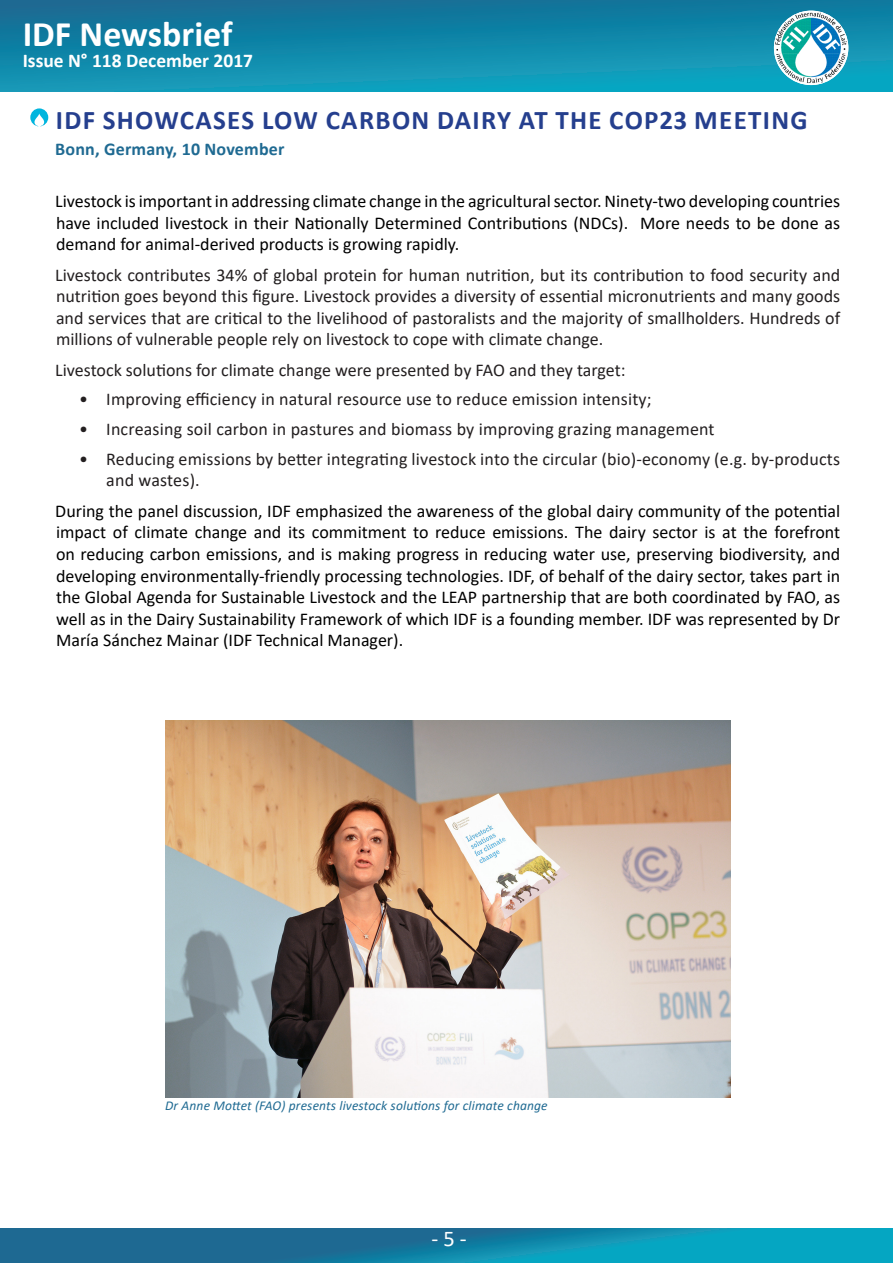
<style>
.page{position:relative;width:893px;height:1263px;background:#fff}
.page>*{position:absolute;margin:0;border:0;box-sizing:border-box;transform-origin:0 0}
.t1{font:700 36px "Calibri";color:#fff}
.Headings{font:700 27px "Calibri";letter-spacing:.05em;color:#253f8e}
.t2{font:22.5px "Calibri";color:#fff}
.t3{font:700 19.5px "Calibri";color:#fff}
.t4{font:18px/21.6px "Calibri";color:#000;text-align:justify}
.t5{font:18px/21.6px "Calibri";letter-spacing:.01em;color:#231f20;text-align:justify}
.eventi_titoli_in_blu{font:700 18px "Calibri";letter-spacing:.01em;color:#1f6a92}
.leggende{font:italic 13.5px "Calibri";letter-spacing:.01em;color:#1f6a92}
</style>
<div class="page">
<div style="left:0;top:0;width:893px;height:92px;background:linear-gradient(to bottom,#126e95,#10a2bf)"></div>
<img style="left:774px;top:11px;width:74px;height:74px">
<svg style="left:0;top:1229px;width:893px;height:34px;background:#1383a6"></svg>
<svg style="left:30px;top:108px;width:18px;height:18px"></svg>
<img style="left:165px;top:720px;width:565px;height:377px">
<h1 class="t1" style="left:23px;top:9px;width:211px">IDF Newsbrief</h1>
<p class="t3" style="left:23px;top:47px;width:232px">Issue N° 118 December 2017</p>
<p class="Headings" style="left:56px;top:101px;width:753px">IDF SHOWCASES LOW CARBON DAIRY AT THE COP23 MEETING</p>
<p class="eventi_titoli_in_blu" style="left:55px;top:137px;width:231px">Bonn, Germany, 10 November</p>
<p class="t4" style="left:55px;top:191px;width:786px">Livestock is important in addressing climate change in the agricultural sector. Ninety-two developing countries have included livestock in their Nationally Determined Contributions (NDCs). More needs to be done as demand for animal-derived products is growing rapidly.</p>
<p class="t5" style="left:55px;top:265px;width:786px">Livestock contributes 34% of global protein for human nutrition, but its contribution to food security and nutrition goes beyond this figure. Livestock provides a diversity of essential micronutrients and many goods and services that are critical to the livelihood of pastoralists and the majority of smallholders. Hundreds of millions of vulnerable people rely on livestock to cope with climate change.</p>
<p class="t5" style="left:55px;top:359px;width:572px">Livestock solutions for climate change were presented by FAO and they target:</p>
<p class="t5" style="left:79px;top:389px;width:574px">• Improving efficiency in natural resource use to reduce emission intensity;</p>
<p class="t5" style="left:79px;top:419px;width:637px">• Increasing soil carbon in pastures and biomass by improving grazing management</p>
<p class="t5" style="left:106px;top:449px;width:735px;line-height:21px;text-indent:-27px">• Reducing emissions by better integrating livestock into the circular (bio)-economy (e.g. by-products and wastes).</p>
<p class="t4" style="left:55px;top:501px;width:786px">During the panel discussion, IDF emphasized the awareness of the global dairy community of the potential impact of climate change and its commitment to reduce emissions. The dairy sector is at the forefront on reducing carbon emissions, and is making progress in reducing water use, preserving biodiversity, and developing environmentally-friendly processing technologies. IDF, of behalf of the dairy sector, takes part in the Global Agenda for Sustainable Livestock and the LEAP partnership that are both coordinated by FAO, as well as in the Dairy Sustainability Framework of which IDF is a founding member. IDF was represented by Dr María Sánchez Mainar (IDF Technical Manager).</p>
<p class="leggende" style="left:165px;top:1096px;width:384px">Dr Anne Mottet (FAO) presents livestock solutions for climate change</p>
<p class="t2" style="left:431px;top:1223px;width:37px">- 5 -</p>
</div>
